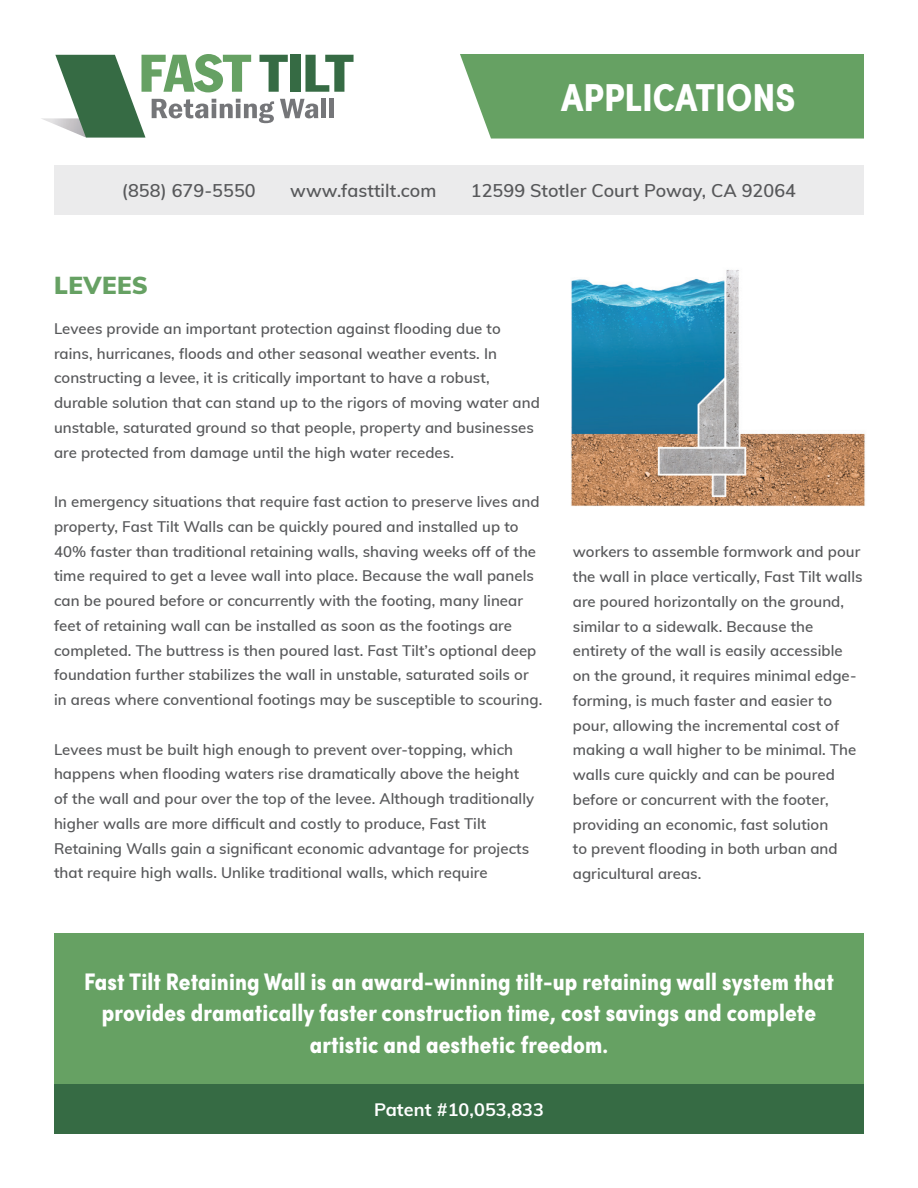
<style>
.page{position:relative;width:918px;height:1188px;background:#fff}
.page>*{position:absolute;margin:0;border:0;box-sizing:border-box;transform-origin:0 0}
.t1{font:700 condensed 39px "Sofia Pro";color:#fff}
.t2{font:700 condensed 24px/31.5px "Sofia Pro";letter-spacing:.005em;color:#fff;text-align:center}
.t3{font:900 24px "Muli";letter-spacing:.02em;color:#66a163}
.t4{font:600 18px "Muli";letter-spacing:.005em;color:#57585a}
.t5{font:700 18px "Muli";letter-spacing:.005em;color:#fff}
.t6{font:600 15px/24.8px "Muli";letter-spacing:.005em;color:#57585a}
</style>
<div class="page">
<div style="left:54px;top:934px;width:810px;height:151px;background:#66a163"></div>
<img style="left:41px;top:118px;width:14px;height:7px">
<svg style="left:55px;top:54px;width:299px;height:84px"></svg>
<div style="left:460px;top:54px;width:404px;height:85px;background:#66a163"></div>
<div style="left:54px;top:165px;width:810px;height:50px;background:#ebebec"></div>
<div style="left:54px;top:1085px;width:810px;height:49px;background:#366b44"></div>
<img style="left:571px;top:269px;width:294px;height:237px">
<h1 class="t1" style="left:561px;top:73px;width:236px">APPLICATIONS</h1>
<p class="t4" style="left:122px;top:177px;width:135px">(858) 679-5550</p>
<p class="t4" style="left:290px;top:177px;width:148px">www.fasttilt.com</p>
<p class="t4" style="left:471px;top:177px;width:327px">12599 Stotler Court Poway, CA 92064</p>
<p class="t3" style="left:54px;top:268px;width:95px">LEVEES</p>
<p class="t6" style="left:54px;top:315px;width:487px">Levees provide an important protection against flooding due to rains, hurricanes, floods and other seasonal weather events. In constructing a levee, it is critically important to have a robust, durable solution that can stand up to the rigors of moving water and unstable, saturated ground so that people, property and businesses are protected from damage until the high water recedes.</p>
<p class="t6" style="left:54px;top:489px;width:490px">In emergency situations that require fast action to preserve lives and property, Fast Tilt Walls can be quickly poured and installed up to 40% faster than traditional retaining walls, shaving weeks off of the time required to get a levee wall into place. Because the wall panels can be poured before or concurrently with the footing, many linear feet of retaining wall can be installed as soon as the footings are completed. The buttress is then poured last. Fast Tilt’s optional deep foundation further stabilizes the wall in unstable, saturated soils or in areas where conventional footings may be susceptible to scouring.</p>
<p class="t6" style="left:54px;top:736px;width:482px">Levees must be built high enough to prevent over-topping, which happens when flooding waters rise dramatically above the height of the wall and pour over the top of the levee. Although traditionally higher walls are more difficult and costly to produce, Fast Tilt Retaining Walls gain a significant economic advantage for projects that require high walls. Unlike traditional walls, which require</p>
<p class="t6" style="left:573px;top:539px;width:291px">workers to assemble formwork and pour the wall in place vertically, Fast Tilt walls are poured horizontally on the ground, similar to a sidewalk. Because the entirety of the wall is easily accessible on the ground, it requires minimal edge&shy;forming, is much faster and easier to pour, allowing the incremental cost of making a wall higher to be minimal. The walls cure quickly and can be poured before or concurrent with the footer, providing an economic, fast solution<br>to prevent flooding in both urban and agricultural areas.</p>
<h2 class="t2" style="left:84px;top:965px;width:751px">Fast Tilt Retaining Wall is an award-winning tilt-up retaining wall system that provides dramatically faster construction time, cost savings and complete artistic and aesthetic freedom.</h2>
<p class="t5" style="left:374px;top:1096px;width:171px">Patent #10,053,833</p>
</div>
